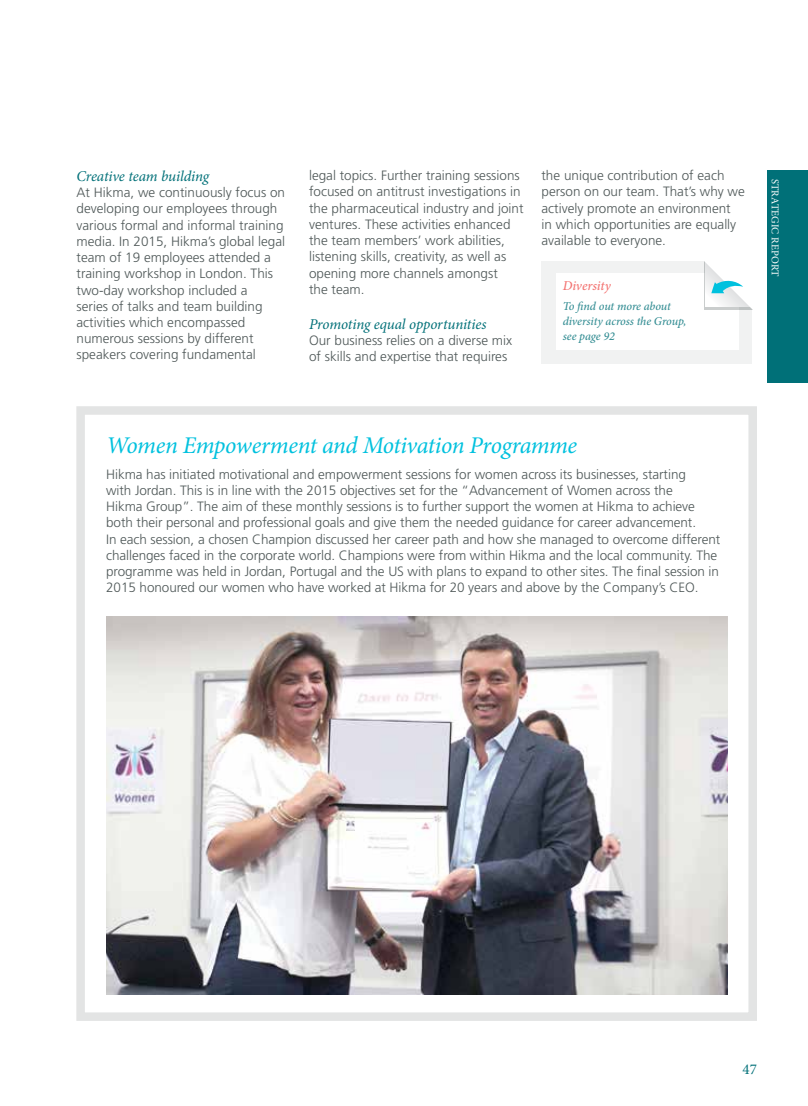
<style>
.page{position:relative;width:808px;height:1106px;background:#fff}
.page>*{position:absolute;margin:0;border:0;box-sizing:border-box;transform-origin:0 0}
.t1{font:italic 24px "Minion Pro";letter-spacing:-.02em;color:#00c1de}
.t2{font:italic 15px "Minion Pro";letter-spacing:-.01em;color:#007078}
.t3{font:15px "Minion Pro";color:#007078}
.t4{font:300 13.5px/16.2px "Frutiger LT Std";color:#4f5858}
.t5{font:italic 500 13.5px "Minion Pro";color:#f37270}
.t6{font:italic 500 12px/15px "Minion Pro";letter-spacing:-.01em;color:#338d93}
.t7{font:10.5px "Minion Pro";letter-spacing:.005em;color:#fff}
</style>
<div class="page">
<div style="left:541px;top:261px;width:211px;height:102px;background:#f1f2f2"></div>
<div style="left:556px;top:273px;width:183px;height:77px;background:#fff"></div>
<svg style="left:704px;top:261px;width:49px;height:49px"></svg>
<div style="left:76px;top:406px;width:681px;height:614px;border:9px solid #e3e4e4"></div>
<img style="left:106px;top:617px;width:621px;height:377px">
<div style="left:767px;top:170px;width:41px;height:213px;background:#007078"></div>
<p class="t2" style="left:77px;top:166px;width:134px">Creative team building</p>
<p class="t4" style="left:77px;top:185px;width:210px">At Hikma, we continuously focus on developing our employees through various formal and informal training media. In 2015, Hikma’s global legal team of 19 employees attended a training workshop in London. This two-day workshop included a<br>series of talks and team building activities which encompassed numerous sessions by different speakers covering fundamental</p>
<p class="t4" style="left:309px;top:168px;width:216px">legal topics. Further training sessions focused on antitrust investigations in the pharmaceutical industry and joint ventures. These activities enhanced the team members’ work abilities, listening skills, creativity, as well as opening more channels amongst<br>the team.</p>
<p class="t2" style="left:309px;top:314px;width:179px">Promoting equal opportunities</p>
<p class="t4" style="left:309px;top:332px;width:205px">Our business relies on a diverse mix of skills and expertise that requires</p>
<p class="t4" style="left:541px;top:168px;width:205px">the unique contribution of each person on our team. That’s why we actively promote an environment<br>in which opportunities are equally available to everyone.</p>
<p class="t7" style="left:782px;top:179px;width:99px;rotate:90deg">STRATEGIC REPORT</p>
<p class="t5" style="left:563px;top:277px;width:49px">Diversity</p>
<p class="t6" style="left:563px;top:298px;width:125px">To find out more about diversity across the Group, see page 92</p>
<h1 class="t1" style="left:106px;top:429px;width:473px">Women Empowerment and Motivation Programme</h1>
<p class="t4" style="left:106px;top:466px;width:616px">Hikma has initiated motivational and empowerment sessions for women across its businesses, starting<br>with Jordan. This is in line with the 2015 objectives set for the “Advancement of Women across the<br>Hikma Group”. The aim of these monthly sessions is to further support the women at Hikma to achieve both their personal and professional goals and give them the needed guidance for career advancement.<br>In each session, a chosen Champion discussed her career path and how she managed to overcome different challenges faced in the corporate world. Champions were from within Hikma and the local community. The programme was held in Jordan, Portugal and the US with plans to expand to other sites. The final session in 2015 honoured our women who have worked at Hikma for 20 years and above by the Company’s CEO.</p>
<p class="t3" style="left:742px;top:1059px;width:16px">47</p>
</div>
